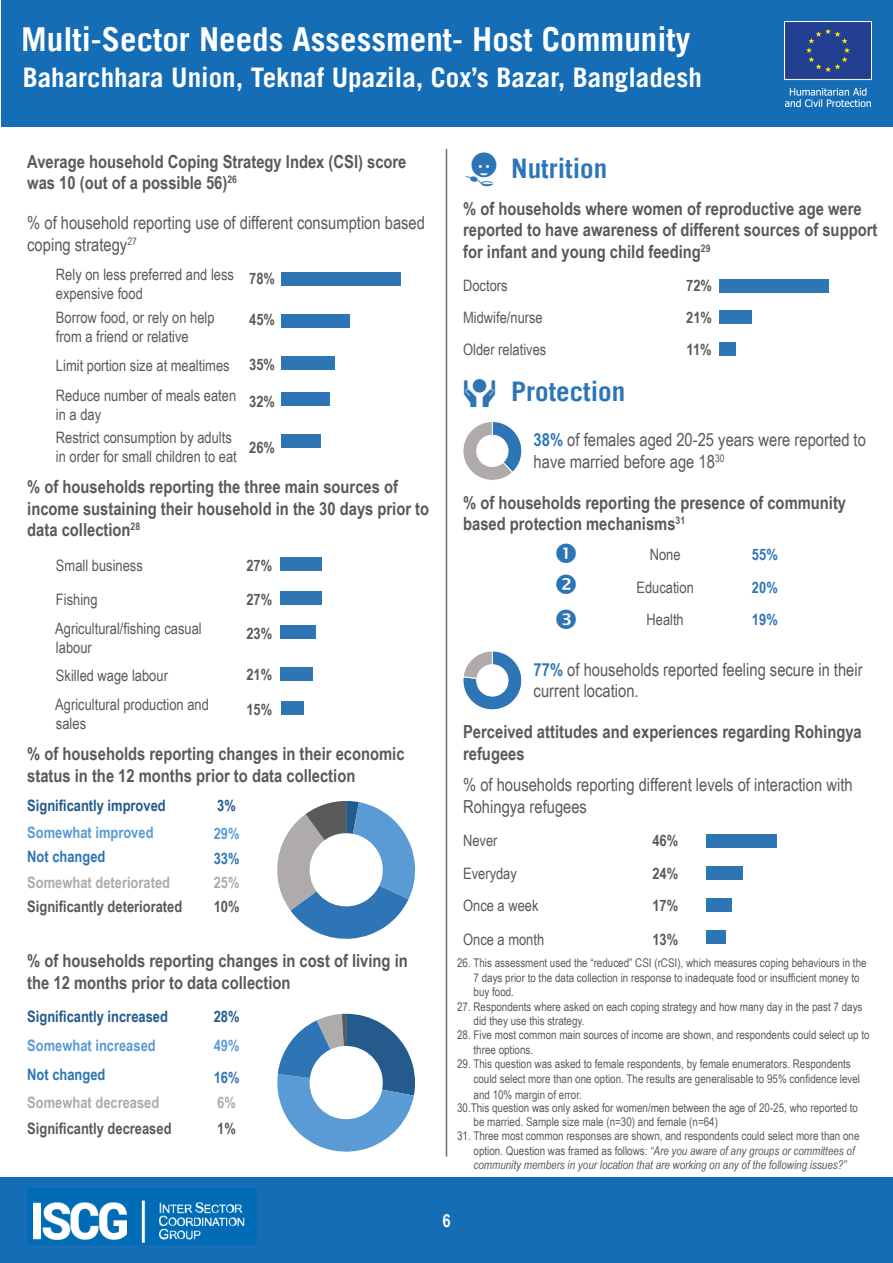
<style>
.page{position:relative;width:893px;height:1263px;background:#fff}
.page>*{position:absolute;margin:0;border:0;box-sizing:border-box;transform-origin:0 0}
.t1{font:203.55px "Chartwell Bars Vertical";letter-spacing:.045em;color:#2e75b6;scale:.85 1}
.t2{font:203.55px "Chartwell Bars Vertical";letter-spacing:.015em;color:#2e75b6;scale:.85 1}
.t3{font:193.05px "Chartwell Pies";color:#2e75b6}
.t4{font:193.05px "Chartwell Pies";color:#245a8c}
.t5{font:82.5px "Chartwell Pies";color:#2e75b6}
.t6{font:700 33px "Trade Gothic LT";color:#fff}
.t7{font:700 27px "Trade Gothic LT";color:#fff}
.t8{font:700 27px "Trade Gothic LT";color:#2e75b6}
.t9{font:700 18px/21.6px "Arial Narrow";color:#5a595b}
.t10{font:18px/21.6px "Arial Narrow";color:#5a595b}
.t11{font:700 18px "Arial Narrow";color:#fff}
.t12{font:15.75px "Arial Narrow";color:#5a595b}
.t13{font:700 15.75px "Arial Narrow";color:#5a595b}
.t14{font:700 15.75px "Arial Narrow";color:#245a8c}
.t15{font:700 15.75px "Arial Narrow";color:#afabab}
.t16{font:700 15.75px "Arial Narrow";color:#5b9bd5}
.t17{font:700 15.75px "Arial Narrow";color:#2e75b6}
.t18{font:12px "Arial Narrow";color:#5a595b}
.t19{font:italic 12px "Arial Narrow";color:#5a595b}
.s1{color:#245a8c}
.s2{color:#5b9bd5}
.s3{color:#afabab}
.s4{color:#5a595b}
.s5{color:#fff}
.s6{color:#2e75b6}
.s7{font-weight:700;color:#2e75b6}
.s8{font-style:normal}
</style>
<div class="page">
<div style="left:1px;top:1px;width:891px;height:126px;background:#146db5"></div>
<div style="left:0;top:1178px;width:893px;height:85px;background:#146db5"></div>
<hr style="left:446px;top:149px;width:1px;height:1008px;background:#747072">
<img style="left:27px;top:1188px;width:229px;height:57px">
<img style="left:784px;top:21px;width:88px;height:85px">
<p class="t6" style="left:21px;top:19px;width:671px">Multi-Sector Needs Assessment- Host Community</p>
<p class="t7" style="left:23px;top:61px;width:681px">Baharchhara Union, Teknaf Upazila, Cox’s Bazar, Bangladesh</p>
<p class="t9" style="left:27px;top:150px;width:381px">Average household Coping Strategy Index (CSI) score was 10 (out of a possible 56)<sup>26</sup></p>
<p class="t10" style="left:27px;top:211px;width:399px">% of household reporting use of different consumption based coping strategy<sup>27</sup></p>
<p class="t12" style="left:56px;top:263px;width:180px">Rely on less preferred and less</p>
<p class="t12" style="left:56px;top:282px;width:88px">expensive food</p>
<p class="t13" style="left:249px;top:266px;width:27px">78%</p>
<p class="t1" style="left:476px;top:263px;width:544px;rotate:90deg">7845353226 2727232115</p>
<p class="t12" style="left:56px;top:306px;width:160px">Borrow food, or rely on help</p>
<p class="t12" style="left:56px;top:325px;width:134px">from a friend or relative</p>
<p class="t13" style="left:249px;top:307px;width:27px">45%</p>
<p class="t12" style="left:56px;top:354px;width:175px">Limit portion size at mealtimes</p>
<p class="t13" style="left:249px;top:352px;width:27px">35%</p>
<p class="t12" style="left:56px;top:384px;width:182px">Reduce number of meals eaten</p>
<p class="t12" style="left:56px;top:402px;width:47px">in a day</p>
<p class="t13" style="left:249px;top:390px;width:27px">32%</p>
<p class="t12" style="left:56px;top:426px;width:177px">Restrict consumption by adults</p>
<p class="t12" style="left:56px;top:445px;width:182px">in order for small children to eat</p>
<p class="t13" style="left:249px;top:435px;width:27px">26%</p>
<p class="t9" style="left:27px;top:475px;width:403px">% of households reporting the three main sources of income sustaining their household in the 30 days prior to data collection<sup>28</sup></p>
<p class="t12" style="left:56px;top:554px;width:88px">Small business</p>
<p class="t13" style="left:246px;top:553px;width:27px">27%</p>
<p class="t12" style="left:56px;top:588px;width:43px">Fishing</p>
<p class="t13" style="left:246px;top:587px;width:27px">27%</p>
<p class="t12" style="left:55px;top:617px;width:148px">Agricultural/fishing casual</p>
<p class="t12" style="left:56px;top:635px;width:37px">labour</p>
<p class="t13" style="left:246px;top:621px;width:27px">23%</p>
<p class="t12" style="left:56px;top:664px;width:113px">Skilled wage labour</p>
<p class="t13" style="left:246px;top:662px;width:27px">21%</p>
<p class="t12" style="left:55px;top:693px;width:155px">Agricultural production and</p>
<p class="t12" style="left:56px;top:712px;width:32px">sales</p>
<p class="t13" style="left:246px;top:697px;width:27px">15%</p>
<p class="t9" style="left:27px;top:742px;width:379px">% of households reporting changes in their economic status in the 12 months prior to data collection</p>
<p class="t14" style="left:27px;top:794px;width:140px">Significantly improved</p>
<p class="t14" style="left:217px;top:794px;width:20px">3%</p>
<p class="t3" style="left:268px;top:751px;width:306px"><span class="s1">3</span><span class="s2">9</span>+33<span class="s3">25</span><span class="s4">10</span><span class="s5">A</span></p>
<p class="t16" style="left:27px;top:820px;width:128px">Somewhat improved</p>
<p class="t16" style="left:214px;top:821px;width:27px">29%</p>
<p class="t17" style="left:27px;top:845px;width:80px">Not changed</p>
<p class="t17" style="left:214px;top:846px;width:27px">33%</p>
<p class="t15" style="left:27px;top:870px;width:144px">Somewhat deteriorated</p>
<p class="t15" style="left:214px;top:870px;width:27px">25%</p>
<p class="t13" style="left:27px;top:894px;width:157px">Significantly deteriorated</p>
<p class="t13" style="left:214px;top:894px;width:27px">10%</p>
<p class="t9" style="left:27px;top:949px;width:382px">% of households reporting changes in cost of living in the 12 months prior to data collection</p>
<p class="t14" style="left:27px;top:1004px;width:142px">Significantly increased</p>
<p class="t14" style="left:214px;top:1004px;width:27px">28%</p>
<p class="t4" style="left:268px;top:964px;width:306px">28<span class="s2">49</span><span class="s6">+</span><span class="s3">6</span><span class="s4">1</span><span class="s5">A</span></p>
<p class="t16" style="left:27px;top:1033px;width:130px">Somewhat increased</p>
<p class="t16" style="left:214px;top:1033px;width:27px">49%</p>
<p class="t17" style="left:27px;top:1063px;width:80px">Not changed</p>
<p class="t17" style="left:214px;top:1066px;width:27px">16%</p>
<p class="t15" style="left:27px;top:1090px;width:134px">Somewhat decreased</p>
<p class="t15" style="left:217px;top:1090px;width:20px">6%</p>
<p class="t13" style="left:27px;top:1116px;width:146px">Significantly decreased</p>
<p class="t13" style="left:217px;top:1116px;width:20px">1%</p>
<p class="t8" style="left:511px;top:152px;width:98px">Nutrition</p>
<p class="t9" style="left:463px;top:197px;width:416px">% of households where women of reproductive age were reported to have awareness of different sources of support for infant and young child feeding<sup>29</sup></p>
<p class="t12" style="left:463px;top:274px;width:46px">Doctors</p>
<p class="t13" style="left:686px;top:274px;width:27px">72%</p>
<p class="t2" style="left:914px;top:270px;width:113px;rotate:90deg">722111</p>
<p class="t12" style="left:463px;top:306px;width:81px">Midwife/nurse</p>
<p class="t13" style="left:686px;top:306px;width:27px">21%</p>
<p class="t12" style="left:463px;top:338px;width:85px">Older relatives</p>
<p class="t13" style="left:687px;top:337px;width:27px">11%</p>
<p class="t8" style="left:511px;top:375px;width:116px">Protection</p>
<p class="t5" style="left:459px;top:400px;width:132px">38+<span class="s3">62</span><span class="s5">A</span></p>
<p class="t10" style="left:534px;top:428px;width:334px"><span class="s7">38%</span> of females aged 20-25 years were reported to have married before age 18<sup>30</sup></p>
<p class="t9" style="left:463px;top:491px;width:385px">% of households reporting the presence of community based protection mechanisms<sup>31</sup></p>
<p class="t12" style="left:650px;top:543px;width:32px">None</p>
<p class="t17" style="left:752px;top:542px;width:27px">55%</p>
<p class="t12" style="left:636px;top:575px;width:59px">Education</p>
<p class="t17" style="left:752px;top:575px;width:27px">20%</p>
<p class="t12" style="left:646px;top:608px;width:39px">Health</p>
<p class="t17" style="left:752px;top:608px;width:27px">19%</p>
<p class="t5" style="left:459px;top:630px;width:131px">77+<span class="s3">23</span><span class="s5">A</span></p>
<p class="t10" style="left:534px;top:658px;width:331px"><span class="s7">77%</span> of households reported feeling secure in their current location.</p>
<p class="t9" style="left:463px;top:720px;width:400px">Perceived attitudes and experiences regarding Rohingya refugees</p>
<p class="t10" style="left:463px;top:773px;width:391px">% of households reporting different levels of interaction with</p>
<p class="t10" style="left:463px;top:795px;width:125px">Rohingya refugees</p>
<p class="t12" style="left:463px;top:829px;width:36px">Never</p>
<p class="t13" style="left:652px;top:829px;width:27px">46%</p>
<p class="t2" style="left:901px;top:825px;width:152px;rotate:90deg">46241713</p>
<p class="t12" style="left:463px;top:861px;width:55px">Everyday</p>
<p class="t13" style="left:652px;top:861px;width:27px">24%</p>
<p class="t12" style="left:463px;top:894px;width:77px">Once a week</p>
<p class="t13" style="left:652px;top:893px;width:27px">17%</p>
<p class="t12" style="left:463px;top:927px;width:83px">Once a month</p>
<p class="t13" style="left:652px;top:927px;width:27px">13%</p>
<p class="t18" style="left:457px;top:954px;width:411px">26. This assessment used the “reduced” CSI (rCSI), which measures coping behaviours in the</p>
<p class="t18" style="left:474px;top:969px;width:388px">7 days prior to the data collection in response to inadequate food or insufficient money to</p>
<p class="t18" style="left:474px;top:983px;width:42px">buy food.</p>
<p class="t18" style="left:457px;top:997px;width:407px">27. Respondents where asked on each coping strategy and how many day in the past 7 days</p>
<p class="t18" style="left:474px;top:1012px;width:112px">did they use this strategy.</p>
<p class="t18" style="left:457px;top:1026px;width:414px">28. Five most common main sources of income are shown, and respondents could select up to</p>
<p class="t18" style="left:474px;top:1041px;width:61px">three options.</p>
<p class="t18" style="left:457px;top:1055px;width:395px">29. This question was asked to female respondents, by female enumerators. Respondents</p>
<p class="t18" style="left:474px;top:1069px;width:388px">could select more than one option. The results are generalisable to 95% confidence level</p>
<p class="t18" style="left:474px;top:1086px;width:110px">and 10% margin of error.</p>
<p class="t18" style="left:457px;top:1099px;width:402px">30.This question was only asked for women/men between the age of 20-25, who reported to</p>
<p class="t18" style="left:474px;top:1113px;width:246px">be married. Sample size male (n=30) and female (n=64)</p>
<p class="t18" style="left:457px;top:1127px;width:404px">31. Three most common responses are shown, and respondents could select more than one</p>
<p class="t19" style="left:474px;top:1142px;width:383px"><span class="s8">option. Question was framed as follows:</span> “Are you aware of any groups or committees of</p>
<p class="t19" style="left:474px;top:1156px;width:374px">community members in your location that are working on any of the following issues?”</p>
<h3 class="t11" style="left:442px;top:1207px;width:10px">6</h3>
</div>
